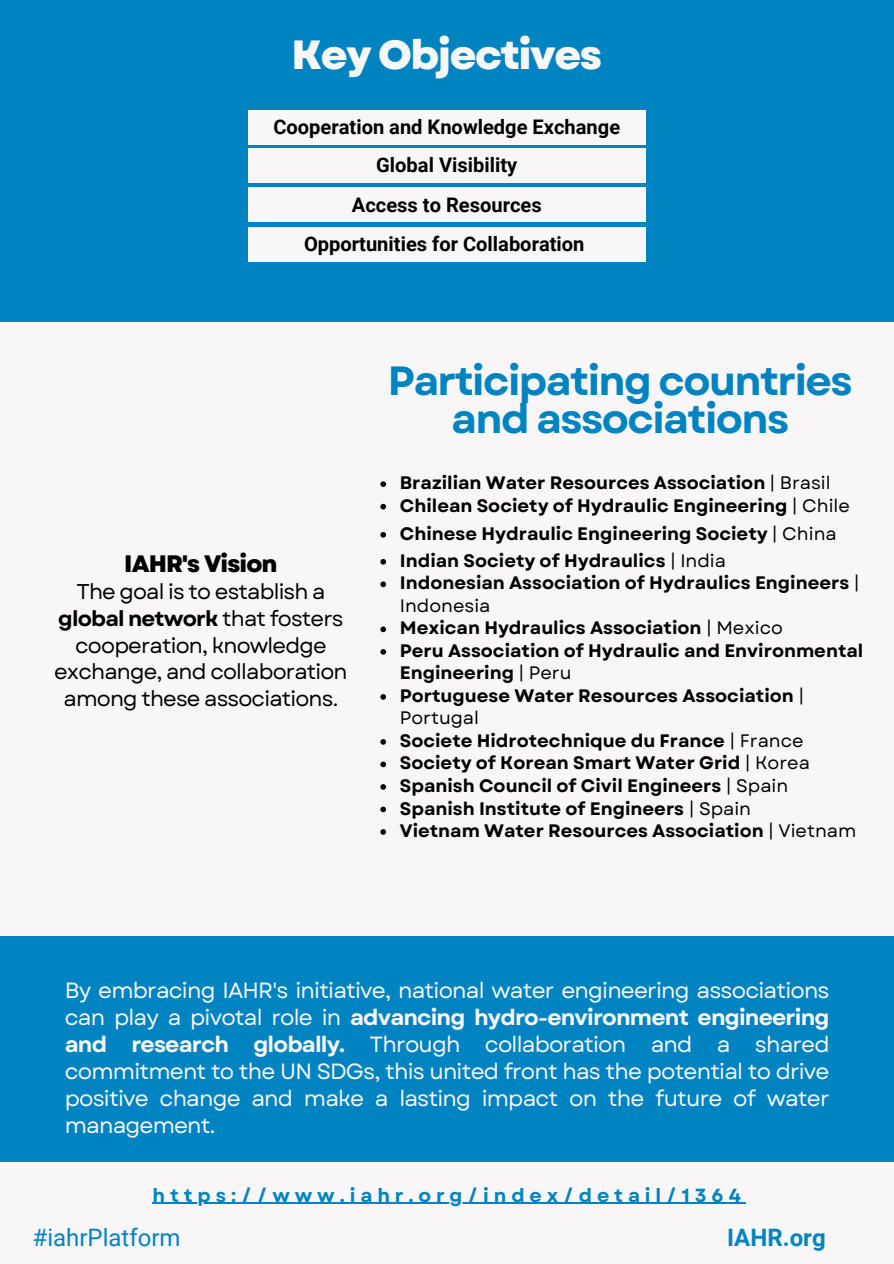
<style>
.page{position:relative;width:894px;height:1264px;background:#fff}
.page>*{position:absolute;margin:0;border:0;box-sizing:border-box;transform-origin:0 0}
.t1{font:700 40.8px/38.2px "Garet";letter-spacing:-.04em;color:#0084c1;text-align:center}
.t2{font:800 40.8px "Garet";letter-spacing:-.04em;color:#f8f6f6}
.t3{font:24px "Roboto";color:#0084c1}
.t4{font:700 24px "Roboto";color:#0084c1}
.t5{font:800 23.7px "Garet";letter-spacing:-.04em;color:#000}
.t6{font:22.05px/27px "Garet";letter-spacing:-.04em;color:#f8f6f6;text-align:justify}
.t7{font:21.45px/26.7px "Garet";letter-spacing:-.04em;color:#000;text-align:center}
.t8{font:700 20.1px "Roboto";color:#000}
.t9{font:700 18.9px "Garet";letter-spacing:.26em;color:#0084c1}
.t10{font:700 18px/22.5px "Garet";color:#000}
.s1{font-weight:700}
.s2{font-weight:400}
</style>
<div class="page">
<div style="left:0;top:0;width:893px;height:1263px;background:#f8f6f6"></div>
<div style="left:0;top:0;width:893px;height:322px;background:#0084c1"></div>
<div style="left:0;top:935px;width:893px;height:274px;background:#0084c1"></div>
<div style="left:0;top:1162px;width:893px;height:67px;background:#f8f6f6"></div>
<svg style="left:380px;top:481px;width:6px;height:6px"></svg>
<svg style="left:380px;top:504px;width:6px;height:5px"></svg>
<svg style="left:380px;top:532px;width:6px;height:5px"></svg>
<svg style="left:380px;top:559px;width:6px;height:5px"></svg>
<svg style="left:380px;top:581px;width:6px;height:6px"></svg>
<svg style="left:380px;top:626px;width:6px;height:6px"></svg>
<svg style="left:380px;top:649px;width:6px;height:5px"></svg>
<svg style="left:380px;top:694px;width:6px;height:5px"></svg>
<svg style="left:380px;top:739px;width:6px;height:5px"></svg>
<svg style="left:380px;top:761px;width:6px;height:6px"></svg>
<svg style="left:380px;top:784px;width:6px;height:5px"></svg>
<svg style="left:380px;top:806px;width:6px;height:6px"></svg>
<svg style="left:380px;top:829px;width:6px;height:5px"></svg>
<hr style="left:152px;top:1202px;width:593px;height:1px;background:#0084c1">
<div style="left:248px;top:110px;width:397px;height:34px;background:#f8f6f6"></div>
<div style="left:248px;top:149px;width:397px;height:34px;background:#f8f6f6"></div>
<div style="left:248px;top:187px;width:397px;height:35px;background:#f8f6f6"></div>
<div style="left:248px;top:227px;width:397px;height:35px;background:#f8f6f6"></div>
<h1 class="t2" style="left:291px;top:25px;width:312px">Key Objectives</h1>
<p class="t8" style="left:273px;top:115px;width:348px">Cooperation and Knowledge Exchange</p>
<p class="t8" style="left:376px;top:154px;width:142px">Global Visibility</p>
<p class="t8" style="left:352px;top:193px;width:191px">Access to Resources</p>
<h3 class="t8" style="left:304px;top:232px;width:282px">Opportunities for Collaboration</h3>
<h6 class="t5" style="left:124px;top:547px;width:155px">IAHR's Vision</h6>
<h6 class="t7" style="left:54px;top:578px;width:295px">The goal is to establish a <span class="s1">global network</span> that fosters cooperation, knowledge exchange, and collaboration among these associations.</h6>
<p class="t1" style="left:387px;top:361px;width:466px">Participating countries and associations</p>
<h4 class="t10" style="left:400px;top:472px;width:432px">Brazilian Water Resources Association <span class="s2">| Brasil</span></h4>
<h4 class="t10" style="left:400px;top:494px;width:451px">Chilean Society of Hydraulic Engineering <span class="s2">| Chile</span></h4>
<h4 class="t10" style="left:400px;top:522px;width:438px">Chinese Hydraulic Engineering Society <span class="s2">| China</span></h4>
<h4 class="t10" style="left:400px;top:549px;width:327px">Indian Society of Hydraulics <span class="s2">| India</span></h4>
<h1 class="t10" style="left:400px;top:572px;width:461px">Indonesian Association of Hydraulics Engineers <span class="s2">|<br>Indonesia</span></h1>
<h5 class="t10" style="left:400px;top:617px;width:384px">Mexican Hydraulics Association <span class="s2">| Mexico</span></h5>
<p class="t10" style="left:400px;top:639px;width:465px">Peru Association of Hydraulic and Environmental<br>Engineering <span class="s2">| Peru</span></p>
<p class="t10" style="left:400px;top:684px;width:406px">Portuguese Water Resources Association <span class="s2">|<br>Portugal</span></p>
<p class="t10" style="left:400px;top:729px;width:405px">Societe Hidrotechnique du France <span class="s2">| France</span></p>
<p class="t10" style="left:400px;top:752px;width:411px">Society of Korean Smart Water Grid <span class="s2">| Korea</span></p>
<p class="t10" style="left:400px;top:774px;width:390px">Spanish Council of Civil Engineers <span class="s2">| Spain</span></p>
<p class="t10" style="left:400px;top:797px;width:352px">Spanish Institute of Engineers <span class="s2">| Spain</span></p>
<p class="t10" style="left:400px;top:819px;width:458px">Vietnam Water Resources Association <span class="s2">| Vietnam</span></p>
<p class="t6" style="left:65px;top:976px;width:766px">By embracing IAHR's initiative, national water engineering associations can play a pivotal role in <span class="s1">advancing hydro-environment engineering and research globally.</span> Through collaboration and a shared commitment to the UN SDGs, this united front has the potential to drive positive change and make a lasting impact on the future of water management.</p>
<p class="t9" style="left:152px;top:1181px;width:589px">https://www.iahr.org/index/detail/1364</p>
<h3 class="t3" style="left:33px;top:1223px;width:149px">#iahrPlatform</h3>
<h2 class="t4" style="left:727px;top:1223px;width:100px">IAHR.org</h2>
</div>
